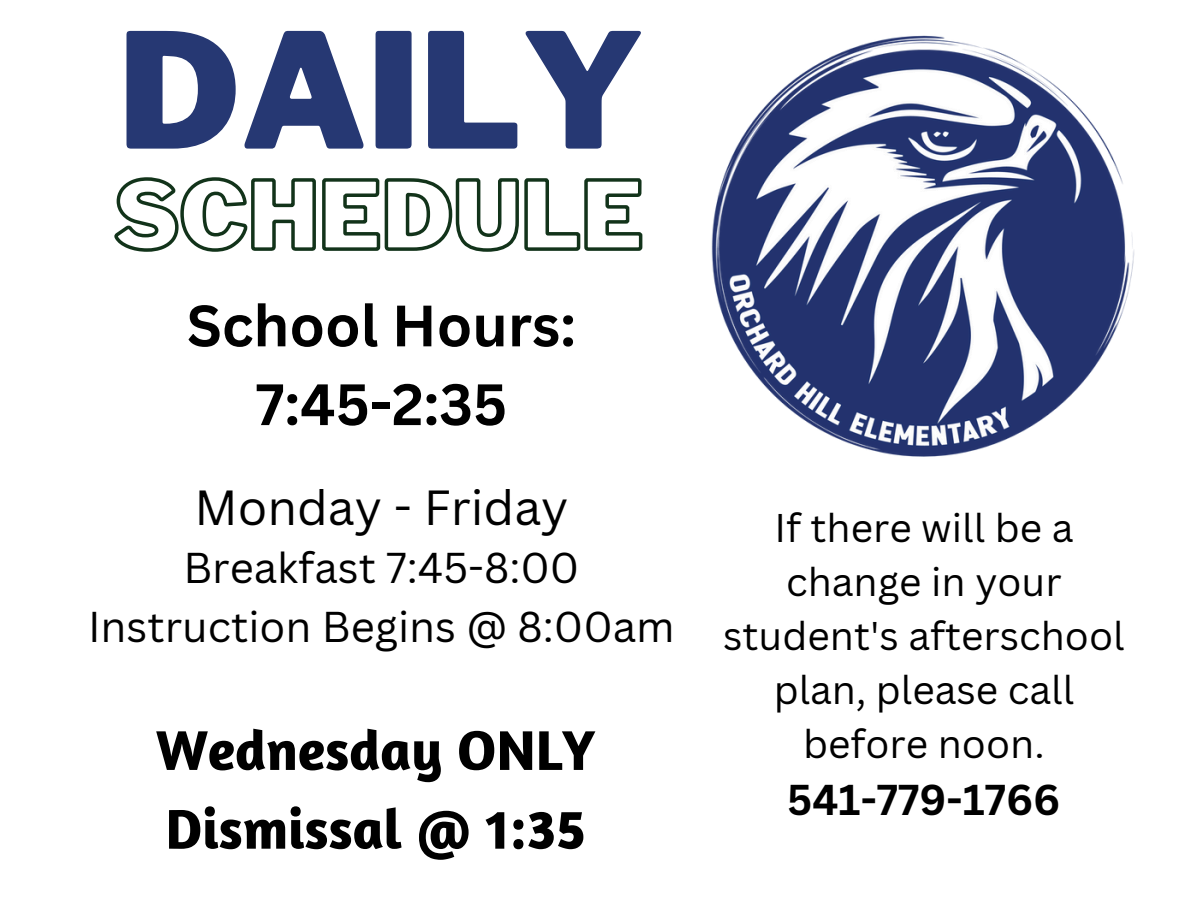
<style>
.page{position:relative;width:1188px;height:918px;background:#fff}
.page>*{position:absolute;margin:0;border:0;box-sizing:border-box;transform-origin:0 0}
.t1{font:900 158.7px "Libre Franklin";color:#263873}
.t2{font:700 57px/78.6px "Amaranth";color:#000}
.t3{font:700 57px/78.6px "Canva Sans";color:#000;text-align:center}
.t4{font:48px "Canva Sans";color:#000}
.t5{font:42px "Canva Sans";color:#000}
.t6{font:700 42px "Canva Sans";color:#000}
.t7{font:39px/54px "Canva Sans";color:#000;text-align:center}
</style>
<div class="page">
<img style="left:711px;top:35px;width:424px;height:422px">
<svg style="left:114px;top:177px;width:529px;height:75px"></svg>
<h2 class="t1" style="left:118px;top:-5px;width:528px">DAILY</h2>
<p class="t3" style="left:187px;top:285px;width:391px">School Hours:<br>7:45-2:35</p>
<h3 class="t4" style="left:194px;top:473px;width:376px">Monday - Friday</h3>
<p class="t5" style="left:183px;top:538px;width:397px">Breakfast 7:45-8:00</p>
<p class="t5" style="left:88px;top:597px;width:588px">Instruction Begins @ 8:00am</p>
<p class="t2" style="left:156px;top:710px;width:441px">Wednesday ONLY<br>Dismissal @ 1:35</p>
<p class="t7" style="left:723px;top:500px;width:403px">If there will be a change in your student's afterschool plan, please call before noon.</p>
<h3 class="t6" style="left:787px;top:770px;width:275px">541-779-1766</h3>
</div>
